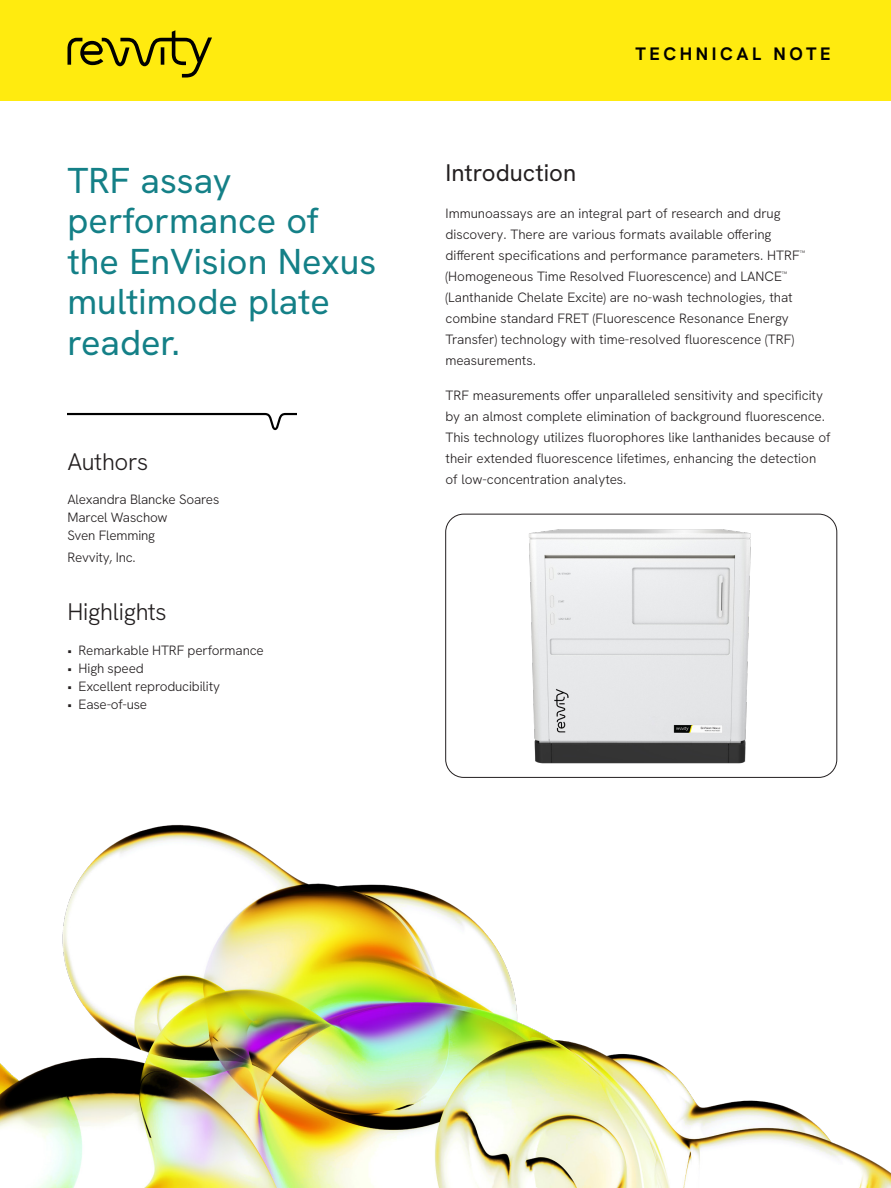
<style>
.page{position:relative;width:891px;height:1188px;background:#fff}
.page>*{position:absolute;margin:0;border:0;box-sizing:border-box;transform-origin:0 0}
.Intro_Head{font:36px/40.5px "Hanken Grotesk";color:#148087}
.Key_Author_HD{font:300 24px "Hanken Grotesk";letter-spacing:-.01em;color:#231f20}
.Intro_subhead{font:24px "Hanken Grotesk";color:#231f20}
.t1{font:700 18px "Hanken Grotesk";letter-spacing:.2em;color:#000}
.Body_Copy{font:300 13.5px/21px "Hanken Grotesk";color:#231f20}
.Key_Discription{font:300 13.5px "Hanken Grotesk";letter-spacing:-.01em;color:#231f20}
</style>
<div class="page">
<div style="left:0;top:0;width:891px;height:101px;background:#ffeb0f"></div>
<svg style="left:68px;top:30px;width:144px;height:48px"></svg>
<img style="left:0;top:824px;width:891px;height:364px">
<div style="left:446px;top:514px;width:391px;height:264px;border:1px solid #231f20;border-radius:18px"></div>
<svg style="left:68px;top:413px;width:229px;height:17px"></svg>
<img style="left:529px;top:529px;width:222px;height:235px">
<p class="Intro_Head" style="left:68px;top:159px;width:310px">TRF assay performance of the EnVision Nexus multimode plate reader.</p>
<p class="Key_Author_HD" style="left:68px;top:446px;width:82px">Authors</p>
<p class="Key_Discription" style="left:68px;top:491px;width:153px">Alexandra Blancke Soares</p>
<p class="Key_Discription" style="left:68px;top:509px;width:102px">Marcel Waschow</p>
<p class="Key_Discription" style="left:68px;top:527px;width:89px">Sven Flemming</p>
<p class="Key_Discription" style="left:68px;top:548px;width:70px">Revvity, Inc.</p>
<p class="Key_Author_HD" style="left:68px;top:596px;width:101px">Highlights</p>
<p class="Key_Discription" style="left:68px;top:641px;width:198px">• Remarkable HTRF performance</p>
<p class="Key_Discription" style="left:68px;top:659px;width:78px">• High speed</p>
<p class="Key_Discription" style="left:68px;top:677px;width:154px">• Excellent reproducibility</p>
<p class="Key_Discription" style="left:68px;top:695px;width:81px">• Ease-of-use</p>
<h3 class="t1" style="left:635px;top:43px;width:197px">TECHNICAL NOTE</h3>
<p class="Intro_subhead" style="left:446px;top:157px;width:132px">Introduction</p>
<p class="Body_Copy" style="left:446px;top:203px;width:361px">Immunoassays are an integral part of research and drug discovery. There are various formats available offering different specifications and performance parameters. HTRF<sup>™ </sup>(Homogeneous Time Resolved Fluorescence) and LANCE<sup>™ </sup>(Lanthanide Chelate Excite) are no-wash technologies, that combine standard FRET (Fluorescence Resonance Energy Transfer) technology with time-resolved fluorescence (TRF) measurements.</p>
<p class="Body_Copy" style="left:446px;top:384px;width:387px">TRF measurements offer unparalleled sensitivity and specificity by an almost complete elimination of background fluorescence.<br>This technology utilizes fluorophores like lanthanides because of their extended fluorescence lifetimes, enhancing the detection of low-concentration analytes.</p>
</div>
